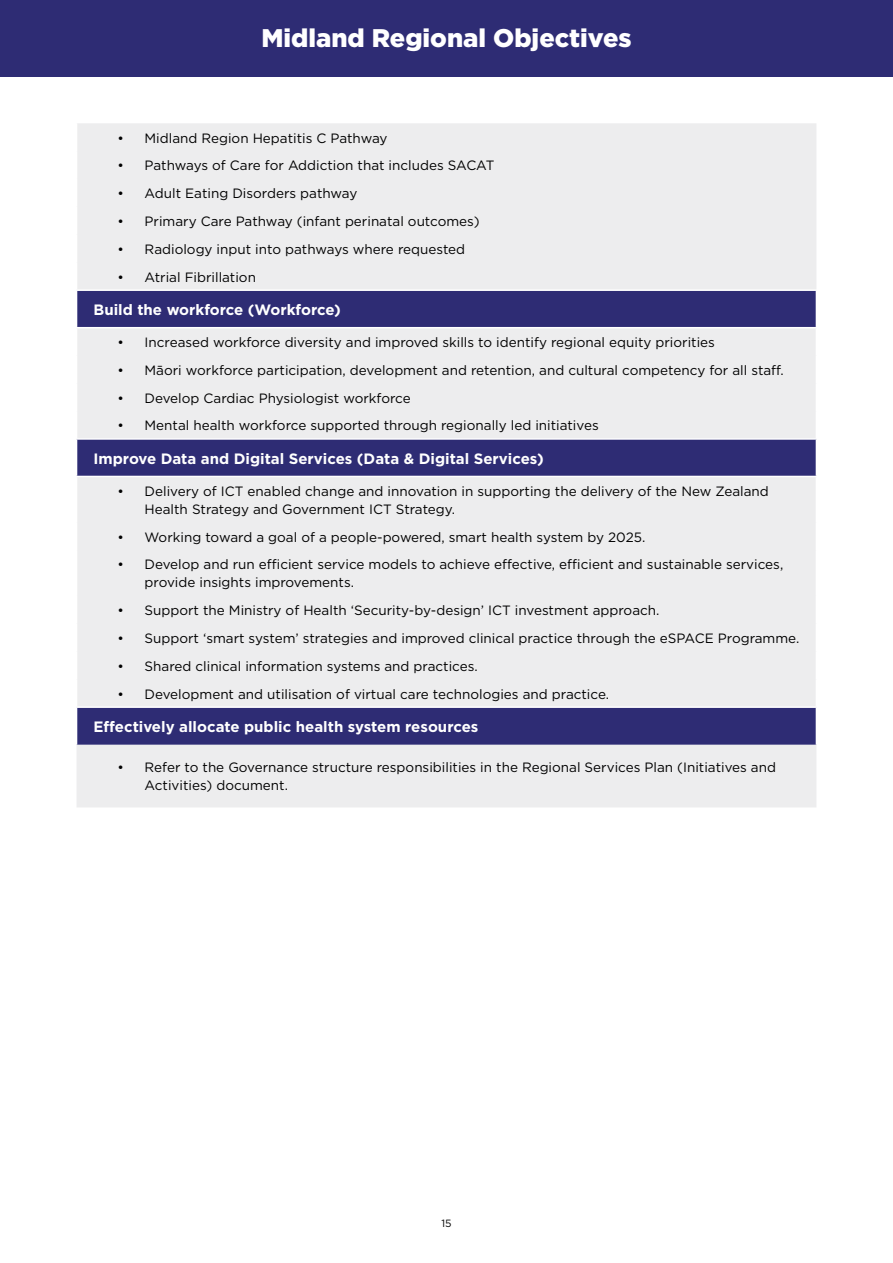
<style>
.page{position:relative;width:893px;height:1263px;background:#fff}
.page>*{position:absolute;margin:0;border:0;box-sizing:border-box;transform-origin:0 0}
.t1{font:900 25.5px "Gotham";color:#fff}
.t2{font:700 15px "Gotham";color:#fff}
.t3{font:13.5px/18px "Gotham";color:#000}
.t4{font:10.5px "Gotham";color:#000}
</style>
<div class="page">
<div style="left:77px;top:123px;width:739px;height:684px;background:#ededee"></div>
<svg style="left:77px;top:291px;width:739px;height:454px;background:#bebed0"></svg>
<hr style="left:76px;top:289px;width:741px;height:2px;background:#fff">
<hr style="left:76px;top:327px;width:741px;height:1px;background:#fff">
<hr style="left:76px;top:438px;width:741px;height:2px;background:#fff">
<hr style="left:76px;top:476px;width:741px;height:1px;background:#fff">
<hr style="left:76px;top:706px;width:741px;height:2px;background:#fff">
<div style="left:0;top:0;width:893px;height:77px;background:#2e2c74"></div>
<h1 class="t1" style="left:261px;top:21px;width:372px">Midland Regional Objectives</h1>
<p class="t3" style="left:118px;top:129px;width:272px">• Midland Region Hepatitis C Pathway</p>
<p class="t3" style="left:118px;top:156px;width:378px">• Pathways of Care for Addiction that includes SACAT</p>
<p class="t3" style="left:118px;top:184px;width:241px">• Adult Eating Disorders pathway</p>
<p class="t3" style="left:118px;top:212px;width:363px">• Primary Care Pathway (infant perinatal outcomes)</p>
<p class="t3" style="left:118px;top:240px;width:349px">• Radiology input into pathways where requested</p>
<p class="t3" style="left:118px;top:268px;width:140px">• Atrial Fibrillation</p>
<p class="t2" style="left:94px;top:300px;width:249px">Build the workforce (Workforce)</p>
<p class="t3" style="left:118px;top:333px;width:599px">• Increased workforce diversity and improved skills to identify regional equity priorities</p>
<p class="t3" style="left:118px;top:361px;width:668px">• Māori workforce participation, development and retention, and cultural competency for all staff.</p>
<p class="t3" style="left:118px;top:389px;width:295px">• Develop Cardiac Physiologist workforce</p>
<p class="t3" style="left:118px;top:416px;width:483px">• Mental health workforce supported through regionally led initiatives</p>
<p class="t2" style="left:94px;top:448px;width:452px">Improve Data and Digital Services (Data &amp; Digital Services)</p>
<p class="t3" style="left:145px;top:482px;width:626px;text-indent:-27px">• Delivery of ICT enabled change and innovation in supporting the delivery of the New Zealand<br>Health Strategy and Government ICT Strategy.</p>
<p class="t3" style="left:118px;top:527px;width:529px">• Working toward a goal of a people-powered, smart health system by 2025.</p>
<p class="t3" style="left:145px;top:555px;width:640px;text-indent:-27px">• Develop and run efficient service models to achieve effective, efficient and sustainable services, provide insights improvements.</p>
<p class="t3" style="left:118px;top:601px;width:543px">• Support the Ministry of Health ‘Security-by-design’ ICT investment approach.</p>
<p class="t3" style="left:118px;top:629px;width:683px">• Support ‘smart system’ strategies and improved clinical practice through the eSPACE Programme.</p>
<p class="t3" style="left:118px;top:657px;width:362px">• Shared clinical information systems and practices.</p>
<p class="t3" style="left:118px;top:685px;width:493px">• Development and utilisation of virtual care technologies and practice.</p>
<p class="t2" style="left:94px;top:717px;width:386px">Effectively allocate public health system resources</p>
<p class="t3" style="left:145px;top:758px;width:633px;text-indent:-27px">• Refer to the Governance structure responsibilities in the Regional Services Plan (Initiatives and<br>Activities) document.</p>
<p class="t4" style="left:441px;top:1216px;width:12px">15</p>
</div>
